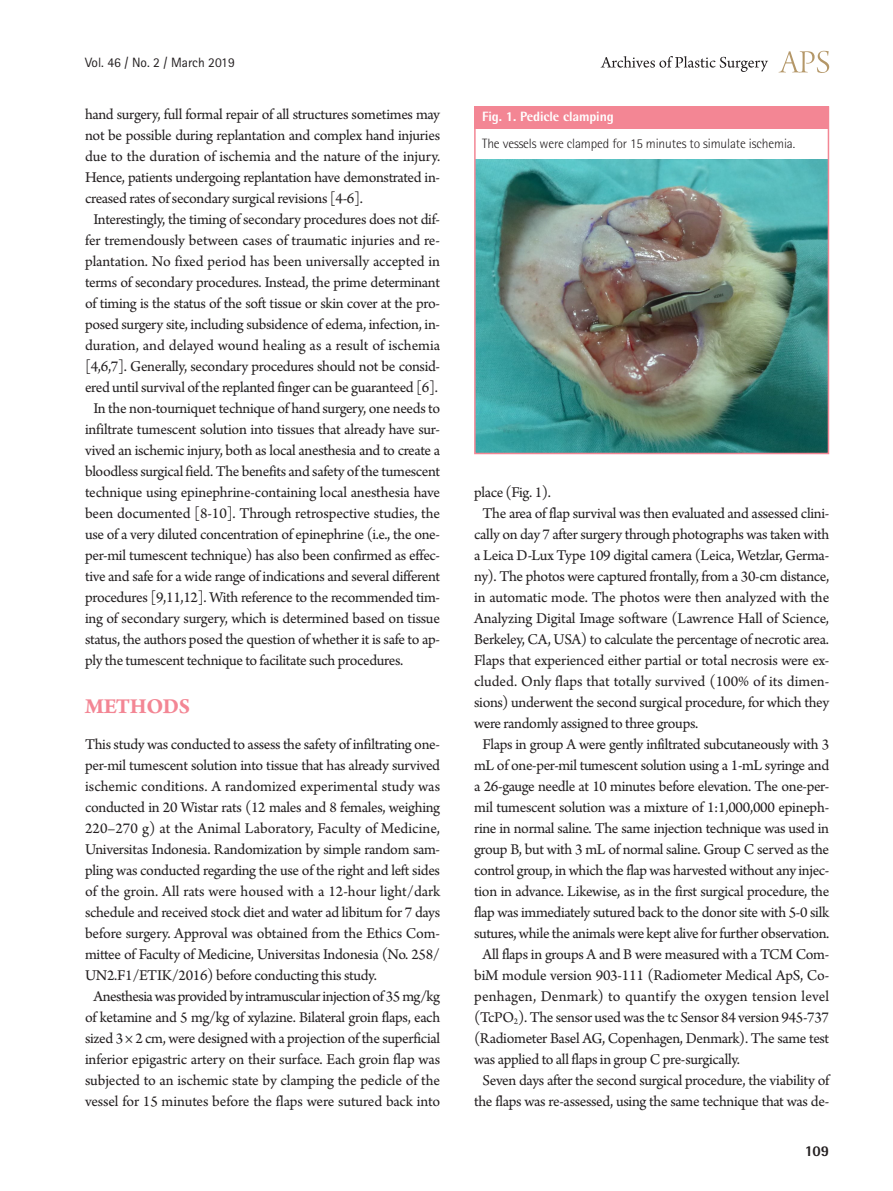
<style>
.page{position:relative;width:893px;height:1191px;background:#fff}
.page>*{position:absolute;margin:0;border:0;box-sizing:border-box;transform-origin:0 0}
.대제목{font:700 22.5px "Arno Pro";letter-spacing:-.02em;color:#f38694}
.본문{font:15.75px/21px "Arno Pro";letter-spacing:-.02em;color:#231f20;text-align:center}
.본문_0{font:15.75px/21px "Arno Pro";letter-spacing:-.02em;color:#231f20;text-align:justify}
.t1{font:800 15px "Rotis Semi Sans Std";color:#231f20}
.그림설명{font:300 13.5px "Rotis Semi Sans Std";letter-spacing:-.01em;color:#231f20}
.t2{font:13.5px "Rotis Sans Serif Std";color:#231f20}
.표그림제목{font:800 13.5px "Rotis Semi Sans Std";letter-spacing:-.01em;color:#fff}
.s1{font-size:9.15px}
</style>
<div class="page">
<svg style="left:779px;top:51px;width:50px;height:22px"></svg>
<svg style="left:601px;top:56px;width:167px;height:16px"></svg>
<img style="left:477px;top:160px;width:349px;height:291px">
<div style="left:474px;top:106px;width:354px;height:23px;background:#f38694"></div>
<div style="left:474px;top:106px;width:355px;height:348px;border:2px solid #f38694"></div>
<p class="t2" style="left:85px;top:54px;width:151px">Vol. 46 / No. 2 / March 2019</p>
<p class="본문_0" style="left:85px;top:105px;width:357px">hand surgery, full formal repair of all structures sometimes may not be possible during replantation and complex hand injuries due to the duration of ischemia and the nature of the injury.<br>Hence, patients undergoing replantation have demonstrated in&shy;creased rates of secondary surgical revisions [4-6].</p>
<p class="본문" style="left:85px;top:210px;width:357px">Interestingly, the timing of secondary procedures does not dif&shy;fer tremendously between cases of traumatic injuries and re&shy;plantation. No fixed period has been universally accepted in terms of secondary procedures. Instead, the prime determinant of timing is the status of the soft tissue or skin cover at the pro&shy;posed surgery site, including subsidence of edema, infection, in&shy;duration, and delayed wound healing as a result of ischemia [4,6,7]. Generally, secondary procedures should not be consid&shy;ered until survival of the replanted finger can be guaranteed [6].</p>
<p class="본문" style="left:85px;top:399px;width:357px;text-align:justify;text-indent:9px">In the non-tourniquet technique of hand surgery, one needs to infiltrate tumescent solution into tissues that already have sur&shy;vived an ischemic injury, both as local anesthesia and to create a bloodless surgical field. The benefits and safety of the tumescent technique using epinephrine-containing local anesthesia have been documented [8-10]. Through retrospective studies, the use of a very diluted concentration of epinephrine (i.e., the one&shy;per-mil tumescent technique) has also been confirmed as effec&shy;tive and safe for a wide range of indications and several different procedures [9,11,12]. With reference to the recommended tim&shy;ing of secondary surgery, which is determined based on tissue status, the authors posed the question of whether it is safe to ap&shy;ply the tumescent technique to facilitate such procedures.</p>
<p class="대제목" style="left:85px;top:693px;width:107px">METHODS</p>
<p class="본문_0" style="left:85px;top:735px;width:357px">This study was conducted to assess the safety of infiltrating one&shy;per-mil tumescent solution into tissue that has already survived ischemic conditions. A randomized experimental study was conducted in 20 Wistar rats (12 males and 8 females, weighing 220–270 g) at the Animal Laboratory, Faculty of Medicine, Universitas Indonesia. Randomization by simple random sam&shy;pling was conducted regarding the use of the right and left sides of the groin. All rats were housed with a 12-hour light/dark schedule and received stock diet and water ad libitum for 7 days before surgery. Approval was obtained from the Ethics Com&shy;mittee of Faculty of Medicine, Universitas Indonesia (No. 258/ UN2.F1/ETIK/2016) before conducting this study.</p>
<p class="본문" style="left:85px;top:987px;width:357px">Anesthesia was provided by intramuscular injection of 35 mg/kg of ketamine and 5 mg/kg of xylazine. Bilateral groin flaps, each sized 3 × 2 cm, were designed with a projection of the superficial inferior epigastric artery on their surface. Each groin flap was subjected to an ischemic state by clamping the pedicle of the vessel for 15 minutes before the flaps were sutured back into</p>
<p class="표그림제목" style="left:482px;top:108px;width:133px">Fig. 1. Pedicle clamping</p>
<p class="그림설명" style="left:482px;top:136px;width:315px">The vessels were clamped for 15 minutes to simulate ischemia.</p>
<p class="본문" style="left:474px;top:483px;width:79px">place (Fig. 1).</p>
<p class="본문" style="left:474px;top:504px;width:357px;text-align:justify;text-indent:9px">The area of flap survival was then evaluated and assessed clini&shy;cally on day 7 after surgery through photographs was taken with a Leica D-Lux Type 109 digital camera (Leica, Wetzlar, Germa&shy;ny). The photos were captured frontally, from a 30-cm distance, in automatic mode. The photos were then analyzed with the Analyzing Digital Image software (Lawrence Hall of Science, Berkeley, CA, USA) to calculate the percentage of necrotic area.<br>Flaps that experienced either partial or total necrosis were ex&shy;cluded. Only flaps that totally survived (100% of its dimen&shy;sions) underwent the second surgical procedure, for which they were randomly assigned to three groups.</p>
<p class="본문" style="left:474px;top:735px;width:357px">Flaps in group A were gently infiltrated subcutaneously with 3 mL of one-per-mil tumescent solution using a 1-mL syringe and a 26-gauge needle at 10 minutes before elevation. The one-per&shy;mil tumescent solution was a mixture of 1:1,000,000 epineph&shy;rine in normal saline. The same injection technique was used in group B, but with 3 mL of normal saline. Group C served as the control group, in which the flap was harvested without any injec&shy;tion in advance. Likewise, as in the first surgical procedure, the flap was immediately sutured back to the donor site with 5-0 silk sutures, while the animals were kept alive for further observation.</p>
<p class="본문" style="left:474px;top:945px;width:357px;text-align:justify;text-indent:9px">All flaps in groups A and B were measured with a TCM Com&shy;biM module version 903-111 (Radiometer Medical ApS, Co&shy;penhagen, Denmark) to quantify the oxygen tension level (TcPO<span class="s1">2</span>). The sensor used was the tc Sensor 84 version 945-737 (Radiometer Basel AG, Copenhagen, Denmark). The same test was applied to all flaps in group C pre-surgically.</p>
<p class="본문" style="left:474px;top:1071px;width:357px">Seven days after the second surgical procedure, the viability of the flaps was re-assessed, using the same technique that was de-</p>
<p class="t1" style="left:805px;top:1141px;width:26px">109</p>
</div>
